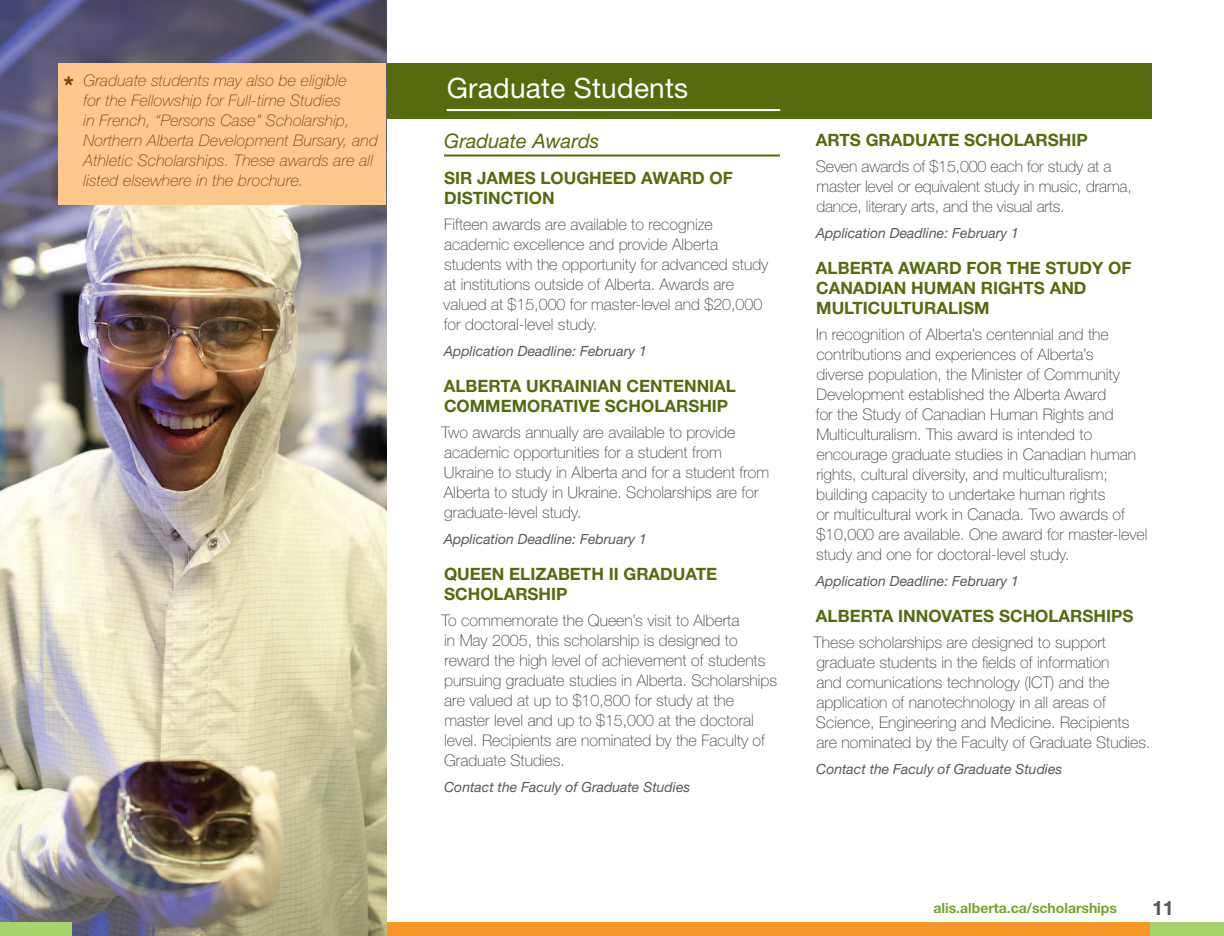
<style>
.page{position:relative;width:1224px;height:936px;background:#fff}
.page>*{position:absolute;margin:0;border:0;box-sizing:border-box;transform-origin:0 0}
.Title_in_Block{font:28px "Helvetica Neue LT Std";letter-spacing:.01em;color:#fff}
.note-italic{font:700 26px "Helvetica Neue LT Std";color:#7e4200}
.Underlined_Title{font:italic 20px "Helvetica Neue LT Std";color:#556b0e}
.body_-_italic{font:700 20px "Helvetica Neue LT Std";color:#57585a}
.Scholarship{font:700 17px/20px "Helvetica Neue LT Std";color:#556b0e}
.Body_Copy{font:100 16px/20px "Helvetica Neue LT Std";color:#3e3e3f}
.note-italic-2{font:italic 100 16px/20px "Helvetica Neue LT Std";letter-spacing:.01em;color:#7e4200}
.body_-_italic-2{font:italic 14px "Helvetica Neue LT Std";color:#57585a}
.Scholarship-2{font:700 14px "Helvetica Neue LT Std";color:#78a22d}
</style>
<div class="page">
<div style="left:372px;top:63px;width:780px;height:56px;background:#556b0e"></div>
<div style="left:0;top:923px;width:1151px;height:13px;background:#f79727"></div>
<img style="left:0;top:0;width:387px;height:936px">
<div style="left:1150px;top:923px;width:74px;height:13px;background:#a8d26c"></div>
<hr style="left:444px;top:155px;width:336px;height:2px;background:#556b0e">
<div style="left:0;top:923px;width:72px;height:13px;background:#a8d26c"></div>
<hr style="left:447px;top:109px;width:333px;height:2px;background:#fff">
<div style="left:58px;top:63px;width:328px;height:141px;background:#fcc88e"></div>
<p class="note-italic-2" style="left:84px;top:71px;width:296px">Graduate students may also be eligible<br>for the Fellowship for Full-time Studies<br>in French, “Persons Case” Scholarship, Northern Alberta Development Bursary, and Athletic Scholarships. These awards are all listed elsewhere in the brochure.</p>
<p class="note-italic" style="left:64px;top:70px;width:12px">*</p>
<p class="Title_in_Block" style="left:447px;top:71px;width:243px">Graduate Students</p>
<p class="Underlined_Title" style="left:444px;top:129px;width:157px">Graduate Awards</p>
<p class="Scholarship" style="left:444px;top:167px;width:290px">SIR JAMES LOUGHEED AWARD OF<br>DISTINCTION</p>
<p class="Body_Copy" style="left:443px;top:214px;width:327px">Fifteen awards are available to recognize academic excellence and provide Alberta students with the opportunity for advanced study at institutions outside of Alberta. Awards are valued at $15,000 for master-level and $20,000 for doctoral-level study.</p>
<p class="body_-_italic-2" style="left:444px;top:342px;width:205px">Application Deadline: February 1</p>
<p class="Scholarship" style="left:444px;top:375px;width:294px">ALBERTA UKRAINIAN CENTENNIAL<br>COMMEMORATIVE SCHOLARSHIP</p>
<p class="Body_Copy" style="left:441px;top:422px;width:329px">Two awards annually are available to provide academic opportunities for a student from Ukraine to study in Alberta and for a student from Alberta to study in Ukraine. Scholarships are for graduate-level study.</p>
<p class="body_-_italic-2" style="left:444px;top:530px;width:205px">Application Deadline: February 1</p>
<p class="Scholarship" style="left:444px;top:563px;width:275px">QUEEN ELIZABETH II GRADUATE<br>SCHOLARSHIP</p>
<p class="Body_Copy" style="left:441px;top:610px;width:337px">To commemorate the Queen’s visit to Alberta<br>in May 2005, this scholarship is designed to reward the high level of achievement of students pursuing graduate studies in Alberta. Scholarships are valued at up to $10,800 for study at the master level and up to $15,000 at the doctoral level. Recipients are nominated by the Faculty of Graduate Studies.</p>
<p class="body_-_italic-2" style="left:444px;top:778px;width:248px">Contact the Faculy of Graduate Studies</p>
<p class="Scholarship" style="left:816px;top:129px;width:273px">ARTS GRADUATE SCHOLARSHIP</p>
<p class="Body_Copy" style="left:816px;top:156px;width:317px">Seven awards of $15,000 each for study at a master level or equivalent study in music, drama, dance, literary arts, and the visual arts.</p>
<p class="body_-_italic-2" style="left:816px;top:225px;width:205px">Application Deadline: February 1</p>
<p class="Scholarship" style="left:816px;top:257px;width:317px">ALBERTA AWARD FOR THE STUDY OF<br>CANADIAN HUMAN RIGHTS AND<br>MULTICULTURALISM</p>
<p class="Body_Copy" style="left:816px;top:324px;width:333px">In recognition of Alberta’s centennial and the contributions and experiences of Alberta’s<br>diverse population, the Minister of Community Development established the Alberta Award<br>for the Study of Canadian Human Rights and Multiculturalism. This award is intended to encourage graduate studies in Canadian human rights, cultural diversity, and multiculturalism; building capacity to undertake human rights<br>or multicultural work in Canada. Two awards of $10,000 are available. One award for master-level study and one for doctoral-level study.</p>
<p class="body_-_italic-2" style="left:816px;top:572px;width:205px">Application Deadline: February 1</p>
<p class="Scholarship" style="left:816px;top:605px;width:319px">ALBERTA INNOVATES SCHOLARSHIPS</p>
<p class="Body_Copy" style="left:814px;top:632px;width:339px">These scholarships are designed to support graduate students in the fields of information<br>and comunications technology (ICT) and the application of nanotechnology in all areas of Science, Engineering and Medicine. Recipients are nominated by the Faculty of Graduate Studies.</p>
<p class="body_-_italic-2" style="left:816px;top:760px;width:248px">Contact the Faculy of Graduate Studies</p>
<p class="Scholarship-2" style="left:934px;top:899px;width:185px">alis.alberta.ca/scholarships</p>
<p class="body_-_italic" style="left:1152px;top:896px;width:24px">11</p>
</div>
